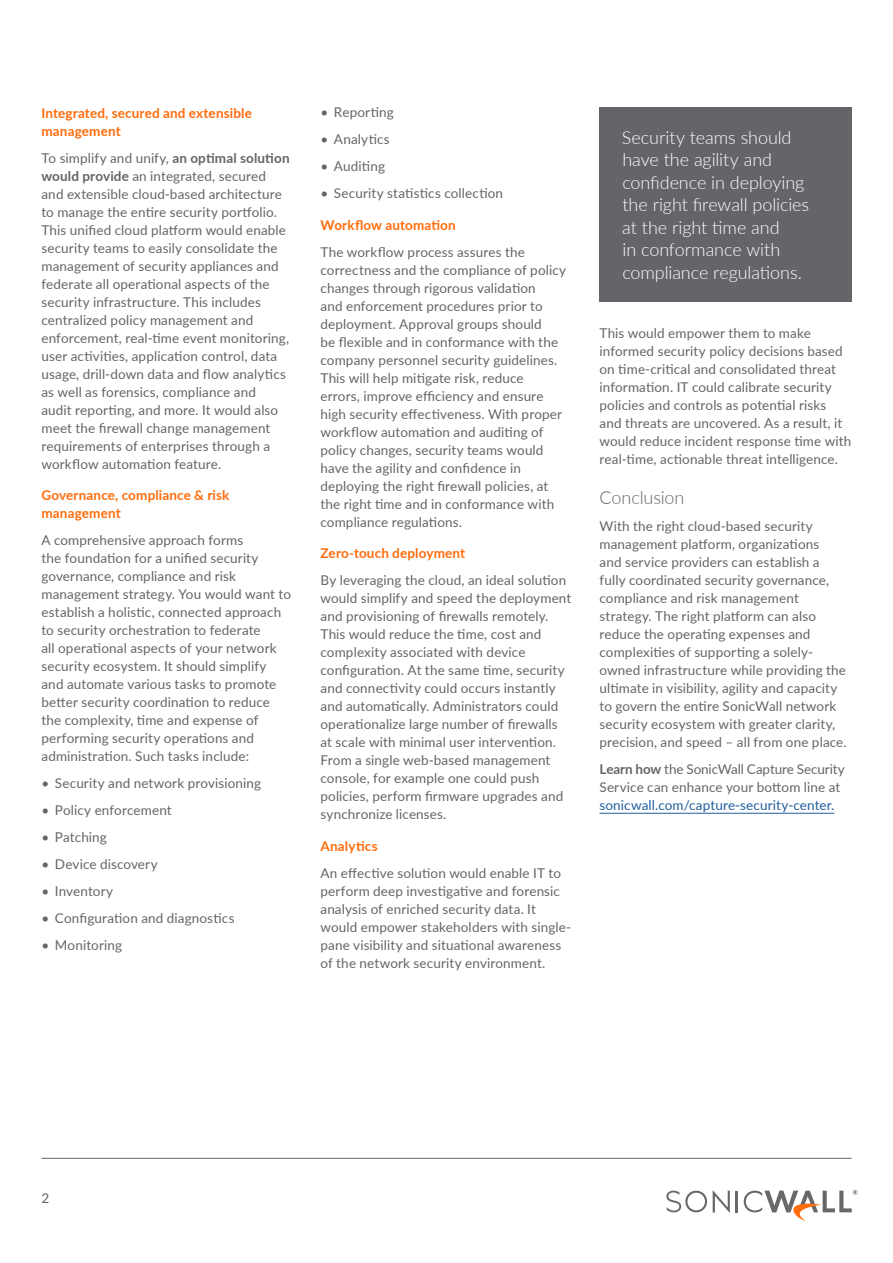
<style>
.page{position:relative;width:893px;height:1263px;background:#fff}
.page>*{position:absolute;margin:0;border:0;box-sizing:border-box;transform-origin:0 0}
.t1{font:300 18px/22.5px "Lato";letter-spacing:-.005em;color:#fff}
.t2{font:300 18px "Lato";color:#646569}
.t3{font:13.5px/18px "Lato";letter-spacing:.01em;color:#646569}
.t4{font:700 13.5px/18px "Lato";letter-spacing:.01em;color:#ff6c0c}
.t5{font:13.5px "Lato";letter-spacing:.01em;color:#215e9e}
.s1{font-weight:700}
</style>
<div class="page">
<svg style="left:713px;top:1190px;width:17px;height:22px"></svg>
<hr style="left:736px;top:1190px;width:2px;height:22px;background:#68686b">
<svg style="left:666px;top:1190px;width:41px;height:22px"></svg>
<svg style="left:744px;top:1190px;width:113px;height:31px"></svg>
<hr style="left:41px;top:1158px;width:810px;height:1px;background:#646569">
<hr style="left:599px;top:813px;width:235px;height:1px;background:#215e9e">
<div style="left:599px;top:107px;width:252px;height:195px;background:#646569"></div>
<p class="t4" style="left:41px;top:103px;width:212px">Integrated, secured and extensible management</p>
<p class="t3" style="left:41px;top:148px;width:250px">To simplify and unify, <span class="s1">an optimal solution would provide</span> an integrated, secured and extensible cloud-based architecture to manage the entire security portfolio.<br>This unified cloud platform would enable security teams to easily consolidate the management of security appliances and federate all operational aspects of the security infrastructure. This includes centralized policy management and enforcement, real-time event monitoring, user activities, application control, data usage, drill-down data and flow analytics as well as forensics, compliance and audit reporting, and more. It would also meet the firewall change management requirements of enterprises through a workflow automation feature.</p>
<p class="t4" style="left:41px;top:486px;width:189px">Governance, compliance &amp; risk management</p>
<p class="t3" style="left:41px;top:531px;width:251px">A comprehensive approach forms<br>the foundation for a unified security governance, compliance and risk management strategy. You would want to establish a holistic, connected approach to security orchestration to federate<br>all operational aspects of your network security ecosystem. It should simplify and automate various tasks to promote better security coordination to reduce the complexity, time and expense of performing security operations and administration. Such tasks include:</p>
<p class="t3" style="left:41px;top:773px;width:221px">• Security and network provisioning</p>
<p class="t3" style="left:41px;top:800px;width:132px">• Policy enforcement</p>
<p class="t3" style="left:41px;top:827px;width:67px">• Patching</p>
<p class="t3" style="left:41px;top:854px;width:118px">• Device discovery</p>
<p class="t3" style="left:41px;top:881px;width:73px">• Inventory</p>
<p class="t3" style="left:41px;top:908px;width:195px">• Configuration and diagnostics</p>
<p class="t3" style="left:41px;top:935px;width:82px">• Monitoring</p>
<p class="t3" style="left:320px;top:103px;width:75px">• Reporting</p>
<p class="t3" style="left:320px;top:130px;width:71px">• Analytics</p>
<p class="t3" style="left:320px;top:157px;width:66px">• Auditing</p>
<p class="t3" style="left:320px;top:184px;width:184px">• Security statistics collection</p>
<p class="t4" style="left:320px;top:215px;width:137px">Workflow automation</p>
<p class="t3" style="left:320px;top:242px;width:247px">The workflow process assures the correctness and the compliance of policy changes through rigorous validation<br>and enforcement procedures prior to deployment. Approval groups should<br>be flexible and in conformance with the company personnel security guidelines.<br>This will help mitigate risk, reduce errors, improve efficiency and ensure high security effectiveness. With proper workflow automation and auditing of policy changes, security teams would have the agility and confidence in deploying the right firewall policies, at the right time and in conformance with compliance regulations.</p>
<p class="t4" style="left:320px;top:544px;width:146px">Zero-touch deployment</p>
<p class="t3" style="left:320px;top:571px;width:252px">By leveraging the cloud, an ideal solution would simplify and speed the deployment and provisioning of firewalls remotely.<br>This would reduce the time, cost and complexity associated with device configuration. At the same time, security and connectivity could occurs instantly and automatically. Administrators could operationalize large number of firewalls at scale with minimal user intervention.<br>From a single web-based management console, for example one could push policies, perform firmware upgrades and synchronize licenses.</p>
<p class="t4" style="left:320px;top:836px;width:59px">Analytics</p>
<p class="t3" style="left:320px;top:863px;width:252px">An effective solution would enable IT to perform deep investigative and forensic analysis of enriched security data. It would empower stakeholders with single&shy;pane visibility and situational awareness of the network security environment.</p>
<h1 class="t1" style="left:622px;top:126px;width:189px">Security teams should have the agility and confidence in deploying the right firewall policies at the right time and<br>in conformance with compliance regulations.</h1>
<p class="t3" style="left:599px;top:324px;width:253px">This would empower them to make informed security policy decisions based on time-critical and consolidated threat information. IT could calibrate security policies and controls as potential risks and threats are uncovered. As a result, it would reduce incident response time with real-time, actionable threat intelligence.</p>
<h1 class="t2" style="left:599px;top:485px;width:86px">Conclusion</h1>
<p class="t3" style="left:599px;top:517px;width:249px">With the right cloud-based security management platform, organizations<br>and service providers can establish a fully coordinated security governance, compliance and risk management strategy. The right platform can also reduce the operating expenses and complexities of supporting a solely&shy;owned infrastructure while providing the ultimate in visibility, agility and capacity to govern the entire SonicWall network security ecosystem with greater clarity, precision, and speed – all from one place.</p>
<p class="t3" style="left:599px;top:759px;width:247px"><span class="s1">Learn how</span> the SonicWall Capture Security<br>Service can enhance your bottom line at</p>
<p class="t5" style="left:599px;top:795px;width:236px">sonicwall.com/capture-security-center.</p>
<p class="t3" style="left:41px;top:1188px;width:9px">2</p>
</div>
